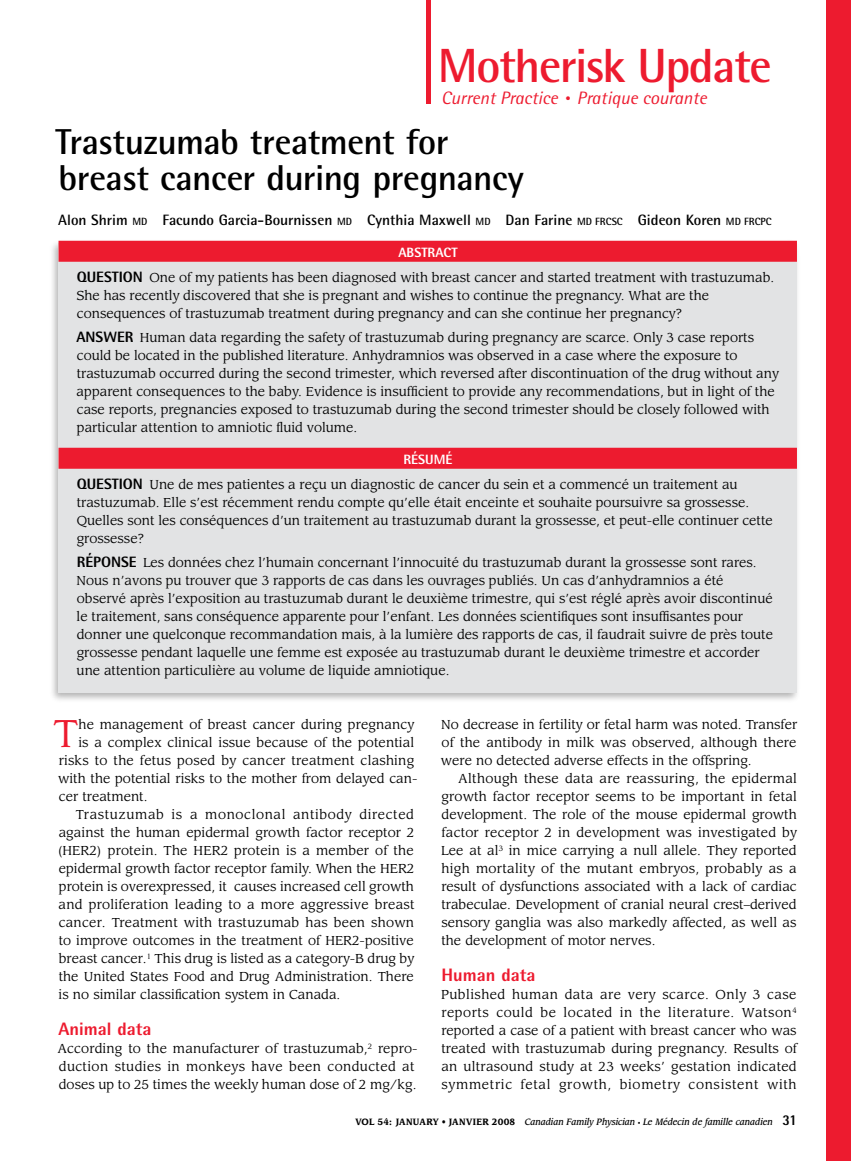
<style>
.page{position:relative;width:851px;height:1161px;background:#fff}
.page>*{position:absolute;margin:0;border:0;box-sizing:border-box;transform-origin:0 0}
.t1{font:700 48px "Rotis Semi Sans Std";letter-spacing:-.03em;color:#ed1b2f}
.t2{font:38.1px "Leawood Std";color:#ed1b2f}
.t3{font:700 36px/36px "Rotis Semi Sans Std";letter-spacing:-.015em;color:#000}
.t4{font:italic 18px "Rotis Semi Sans Std";color:#ed1b2f}
.t5{font:800 18px "Rotis Semi Sans Std";color:#ed1b2f}
.t6{font:700 15px "Rotis Semi Sans Std";color:#000}
.t7{font:800 13.5px "Rotis Semi Sans Std";color:#fff}
.t8{font:12.75px/18px "Leawood Std";color:#000}
.t9{font:12.75px "Leawood Std";letter-spacing:.045em;color:#000}
.t10{font:italic 500 9px "Leawood Std";color:#000;scale:.9 1}
.s1{font-size:10.5px}
.s2{font-family:"Rotis Semi Sans Std";font-weight:800;font-size:15px}
.s3{font-weight:700;font-style:normal}
.s4{font-style:normal;font-size:6px}
.s5{font-family:"Rotis Semi Sans Std";font-weight:800;font-style:normal;font-size:15px}
</style>
<div class="page">
<div style="left:826px;top:0;width:24px;height:1161px;background:#ed1b2f"></div>
<div style="left:426px;top:0;width:5px;height:104px;background:#ed1b2f"></div>
<div style="left:48px;top:238px;width:753px;height:465px;background:#000;opacity:.3"></div>
<div style="left:58px;top:243px;width:738px;height:450px;background:#e2e3e4"></div>
<div style="left:58px;top:241px;width:738px;height:21px;background:#ed1b2f"></div>
<div style="left:58px;top:448px;width:738px;height:21px;background:#ed1b2f"></div>
<h1 class="t1" style="left:438px;top:36px;width:335px">Motherisk Update</h1>
<h3 class="t4" style="left:441px;top:87px;width:267px">Current Practice <span class="s1">•</span> Pratique courante</h3>
<h3 class="t3" style="left:56px;top:123px;width:469px">Trastuzumab treatment for breast cancer during pregnancy</h3>
<p class="t6" style="left:58px;top:211px;width:714px">Alon Shrim <span class="s1">MD</span> Facundo Garcia-Bournissen <span class="s1">MD</span> Cynthia Maxwell <span class="s1">MD</span> Dan Farine <span class="s1">MD FRCSC</span> Gideon Koren <span class="s1">MD FRCPC</span></p>
<p class="t7" style="left:398px;top:243px;width:61px">ABSTRACT</p>
<p class="t8" style="left:77px;top:269px;width:699px"><span class="s2">QUESTION</span> One of my patients has been diagnosed with breast cancer and started treatment with trastuzumab.<br>She has recently discovered that she is pregnant and wishes to continue the pregnancy. What are the consequences of trastuzumab treatment during pregnancy and can she continue her pregnancy?</p>
<p class="t8" style="left:76px;top:329px;width:704px"><span class="s2">ANSWER</span> Human data regarding the safety of trastuzumab during pregnancy are scarce. Only 3 case reports could be located in the published literature. Anhydramnios was observed in a case where the exposure to trastuzumab occurred during the second trimester, which reversed after discontinuation of the drug without any apparent consequences to the baby. Evidence is insufficient to provide any recommendations, but in light of the case reports, pregnancies exposed to trastuzumab during the second trimester should be closely followed with particular attention to amniotic fluid volume.</p>
<p class="t7" style="left:403px;top:450px;width:51px">RÉSUMÉ</p>
<p class="t8" style="left:77px;top:476px;width:697px"><span class="s2">QUESTION</span> Une de mes patientes a reçu un diagnostic de cancer du sein et a commencé un traitement au trastuzumab. Elle s’est récemment rendu compte qu’elle était enceinte et souhaite poursuivre sa grossesse.<br>Quelles sont les conséquences d’un traitement au trastuzumab durant la grossesse, et peut-elle continuer cette grossesse?</p>
<p class="t8" style="left:77px;top:554px;width:698px"><span class="s2">RÉPONSE</span> Les données chez l’humain concernant l’innocuité du trastuzumab durant la grossesse sont rares.<br>Nous n’avons pu trouver que 3 rapports de cas dans les ouvrages publiés. Un cas d’anhydramnios a été observé après l’exposition au trastuzumab durant le deuxième trimestre, qui s’est réglé après avoir discontinué le traitement, sans conséquence apparente pour l’enfant. Les données scientifiques sont insuffisantes pour donner une quelconque recommandation mais, à la lumière des rapports de cas, il faudrait suivre de près toute grossesse pendant laquelle une femme est exposée au trastuzumab durant le deuxième trimestre et accorder une attention particulière au volume de liquide amniotique.</p>
<h2 class="t2" style="left:54px;top:711px;width:26px">T</h2>
<p class="t8" style="left:79px;top:716px;width:337px">he management of breast cancer during pregnancy</p>
<p class="t8" style="left:78px;top:734px;width:337px">is a complex clinical issue because of the potential</p>
<p class="t8" style="left:59px;top:752px;width:357px">risks to the fetus posed by cancer treatment clashing</p>
<p class="t8" style="left:58px;top:770px;width:361px">with the potential risks to the mother from delayed can-</p>
<p class="t8" style="left:59px;top:788px;width:90px">cer treatment.</p>
<p class="t9" style="left:76px;top:807px;width:340px">Trastuzumab is a monoclonal antibody directed</p>
<p class="t8" style="left:59px;top:824px;width:357px">against the human epidermal growth factor receptor 2</p>
<p class="t8" style="left:58px;top:842px;width:357px">(HER2) protein. The HER2 protein is a member of the</p>
<p class="t8" style="left:59px;top:860px;width:357px">epidermal growth factor receptor family. When the HER2</p>
<p class="t8" style="left:59px;top:878px;width:356px">protein is overexpressed, it causes increased cell growth</p>
<p class="t8" style="left:59px;top:896px;width:357px">and proliferation leading to a more aggressive breast</p>
<p class="t8" style="left:59px;top:914px;width:357px">cancer. Treatment with trastuzumab has been shown</p>
<p class="t8" style="left:59px;top:932px;width:357px">to improve outcomes in the treatment of HER2-positive</p>
<p class="t8" style="left:59px;top:950px;width:357px">breast cancer.<sup>1</sup> This drug is listed as a category-B drug by</p>
<p class="t8" style="left:59px;top:968px;width:356px">the United States Food and Drug Administration. There</p>
<p class="t8" style="left:59px;top:986px;width:283px">is no similar classification system in Canada.</p>
<h3 class="t5" style="left:58px;top:1017px;width:94px">Animal data</h3>
<p class="t8" style="left:57px;top:1040px;width:361px">According to the manufacturer of trastuzumab,<sup>2</sup> repro&shy;duction studies in monkeys have been conducted at doses up to 25 times the weekly human dose of 2 mg/kg.</p>
<p class="t8" style="left:441px;top:716px;width:358px;text-align:justify">No decrease in fertility or fetal harm was noted. Transfer of the antibody in milk was observed, although there were no detected adverse effects in the offspring.</p>
<p class="t8" style="left:441px;top:770px;width:357px;text-align:justify;text-indent:17px">Although these data are reassuring, the epidermal growth factor receptor seems to be important in fetal development. The role of the mouse epidermal growth factor receptor 2 in development was investigated by Lee at al<sup>3</sup> in mice carrying a null allele. They reported high mortality of the mutant embryos, probably as a result of dysfunctions associated with a lack of cardiac trabeculae. Development of cranial neural crest–derived sensory ganglia was also markedly affected, as well as the development of motor nerves.</p>
<h3 class="t5" style="left:441px;top:963px;width:95px">Human data</h3>
<p class="t8" style="left:441px;top:986px;width:357px;text-align:justify">Published human data are very scarce. Only 3 case reports could be located in the literature. Watson<sup>4 </sup>reported a case of a patient with breast cancer who was treated with trastuzumab during pregnancy. Results of an ultrasound study at 23 weeks’ gestation indicated symmetric fetal growth, biometry consistent with</p>
<p class="t10" style="left:355px;top:1116px;width:492px"><span class="s3">VOL 54: JANUARY • JANVIER 2008</span> Canadian Family Physician <span class="s4">•</span> Le Médecin de famille canadien <span class="s5">31</span></p>
</div>
